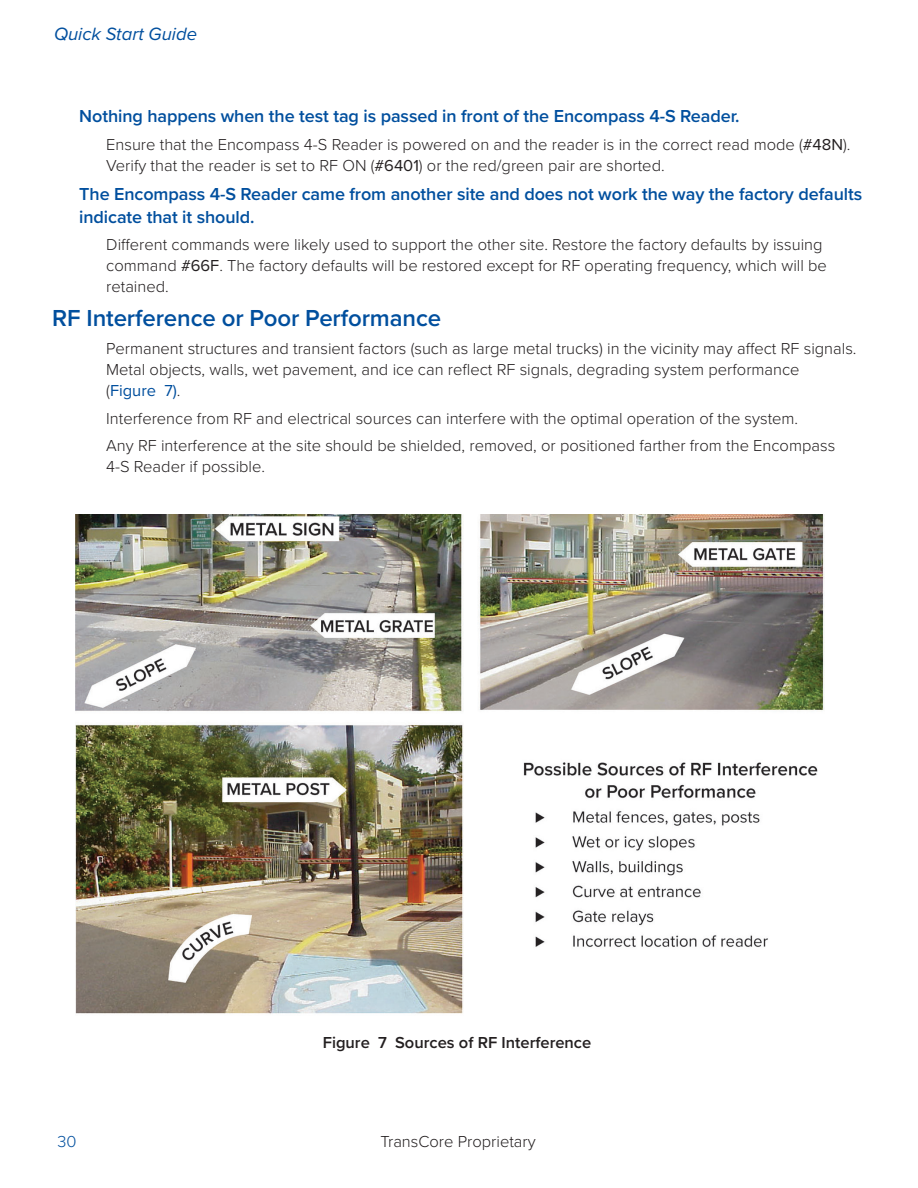
<style>
.page{position:relative;width:918px;height:1188px;background:#fff}
.page>*{position:absolute;margin:0;border:0;box-sizing:border-box;transform-origin:0 0}
.Body_-_Subhead{font:600 24px "Proxima Nova";letter-spacing:-.005em;color:#014f9e}
.t1{font:italic 18.45px "Proxima Nova";color:#014f9e}
.Troubleshooting{font:600 18px/22.5px "Proxima Nova";letter-spacing:-.005em;color:#014f9e}
.Body_Copy{font:300 16.5px/21px "Proxima Nova";color:#231f20}
.t2{font:600 16.5px "Proxima Nova";color:#231f20}
.t3{font:300 16.5px "Proxima Nova";color:#014f9e}
.s1{font-weight:400}
.s2{font-weight:400;color:#014f9e}
</style>
<div class="page">
<img style="left:76px;top:515px;width:749px;height:499px">
<p class="t1" style="left:54px;top:21px;width:145px">Quick Start Guide</p>
<p class="Troubleshooting" style="left:79px;top:104px;width:662px">Nothing happens when the test tag is passed in front of the Encompass 4-S Reader.</p>
<p class="Body_Copy" style="left:106px;top:133px;width:746px">Ensure that the Encompass 4-S Reader is powered on and the reader is in the correct read mode (<span class="s1">#48N</span>).<br>Verify that the reader is set to RF ON (<span class="s1">#6401</span>) or the red/green pair are shorted.</p>
<p class="Troubleshooting" style="left:79px;top:182px;width:785px">The Encompass 4-S Reader came from another site and does not work the way the factory defaults indicate that it should.</p>
<p class="Body_Copy" style="left:106px;top:234px;width:722px">Different commands were likely used to support the other site. Restore the factory defaults by issuing command <span class="s1">#66F</span>. The factory defaults will be restored except for RF operating frequency, which will be retained.</p>
<p class="Body_-_Subhead" style="left:52px;top:300px;width:390px">RF Interference or Poor Performance</p>
<p class="Body_Copy" style="left:106px;top:337px;width:752px">Permanent structures and transient factors (such as large metal trucks) in the vicinity may affect RF signals.<br>Metal objects, walls, wet pavement, and ice can reflect RF signals, degrading system performance<br>(<span class="s2">Figure 7)</span>.</p>
<p class="Body_Copy" style="left:106px;top:407px;width:694px">Interference from RF and electrical sources can interfere with the optimal operation of the system.</p>
<p class="Body_Copy" style="left:106px;top:435px;width:730px">Any RF interference at the site should be shielded, removed, or positioned farther from the Encompass<br>4-S Reader if possible.</p>
<p class="t2" style="left:323px;top:1030px;width:270px">Figure 7 Sources of RF Interference</p>
<p class="t3" style="left:57px;top:1129px;width:21px">30</p>
<p class="Body_Copy" style="left:380px;top:1130px;width:157px">TransCore Proprietary</p>
</div>
